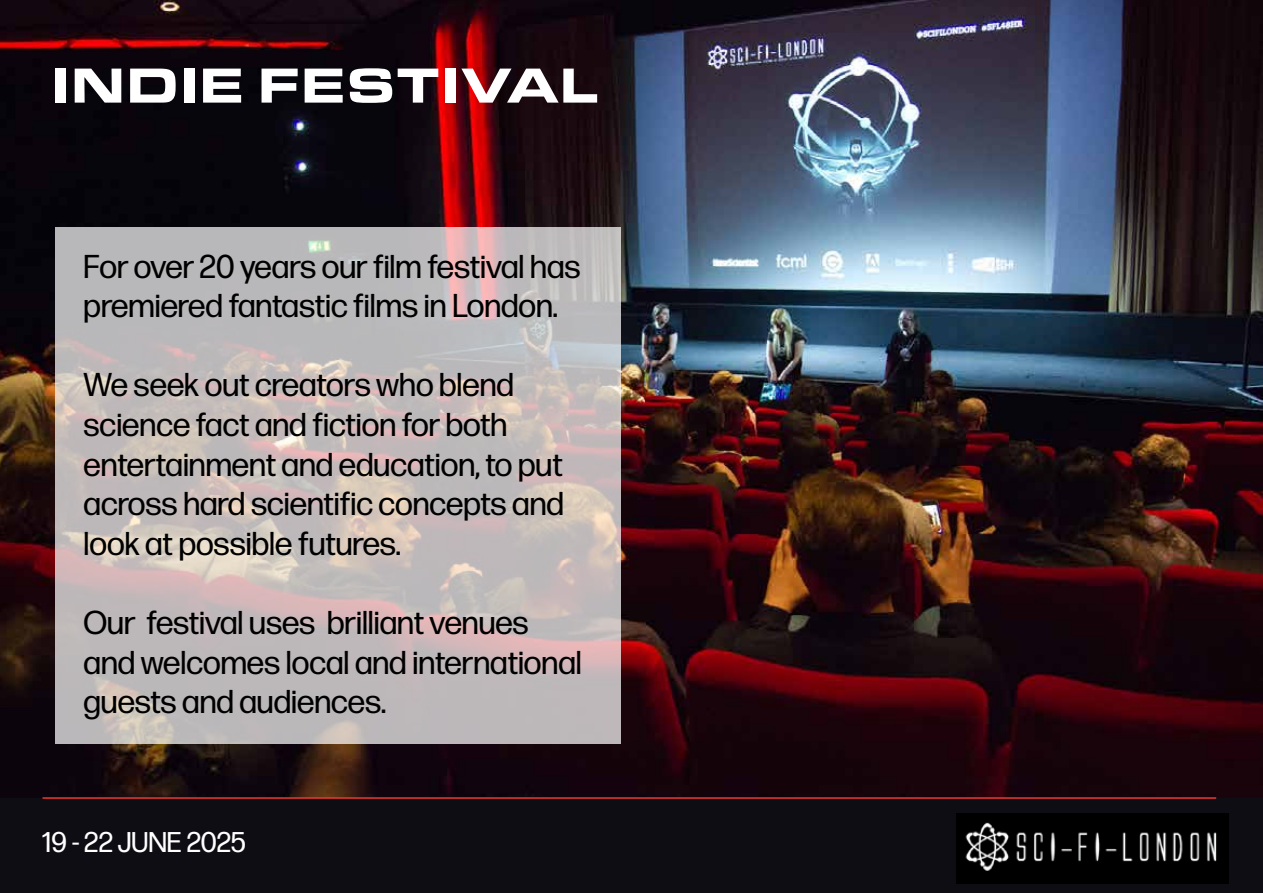
<style>
.page{position:relative;width:1263px;height:893px;background:#0e0d14}
.page>*{position:absolute;margin:0;border:0;box-sizing:border-box;transform-origin:0 0}
.t1{font:900 51px "Eurostile Ext";color:#fff}
.t2{font:33px/39.6px "Forma DJR Deck";color:#000}
.t3{font:28.5px "Forma DJR Deck";color:#fff}
</style>
<div class="page">
<img style="left:1px;top:0;width:1262px;height:797px">
<svg style="left:55px;top:227px;width:566px;height:517px;background:#c4bbbb"></svg>
<img style="left:957px;top:814px;width:271px;height:69px">
<hr style="left:43px;top:797px;width:1173px;height:2px;background:#ef3832">
<h1 class="t1" style="left:51px;top:47px;width:549px">INDIE FESTIVAL</h1>
<p class="t2" style="left:84px;top:245px;width:498px">For over 20 years our film festival has premiered fantastic films in London.</p>
<p class="t2" style="left:84px;top:364px;width:482px">We seek out creators who blend science fact and fiction for both entertainment and education, to put across hard scientific concepts and look at possible futures.</p>
<p class="t2" style="left:84px;top:602px;width:500px">Our festival uses brilliant venues and welcomes local and international guests and audiences.</p>
<p class="t3" style="left:42px;top:824px;width:205px">19 - 22 JUNE 2025</p>
</div>
